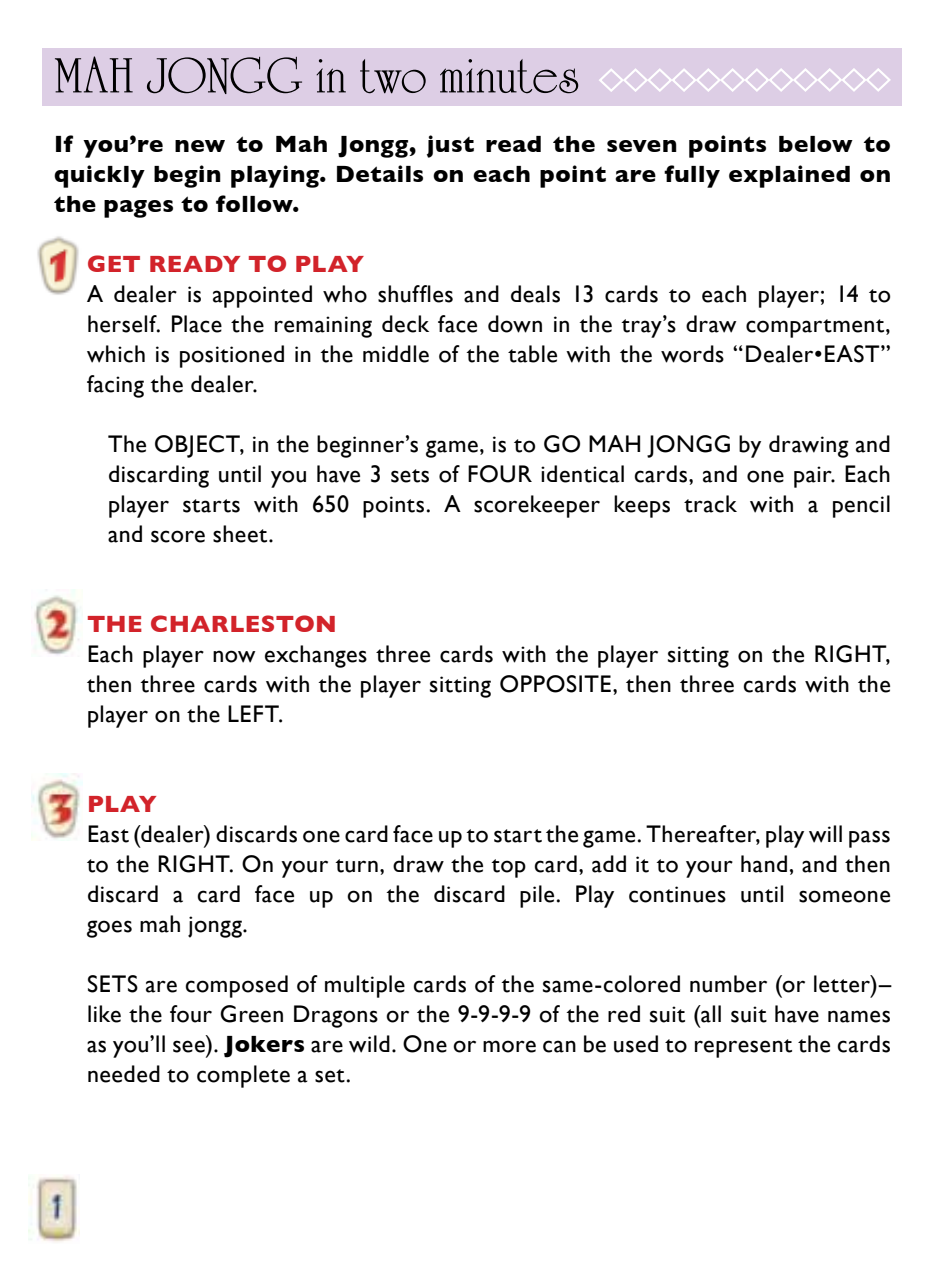
<style>
.page{position:relative;width:945px;height:1269px;background:#fff}
.page>*{position:absolute;margin:0;border:0;box-sizing:border-box;transform-origin:0 0}
.t1{font:54px "University ICG";color:#000}
.t2{font:24px/30px "Gill Sans";letter-spacing:.02em;color:#000;text-align:justify}
.t3{font:700 24px/30px "Gill Sans";letter-spacing:.025em;color:#000;text-align:justify}
.t4{font:700 24px "Gill Sans";letter-spacing:.02em;color:#d2232a}
.s1{font-weight:700}
</style>
<div class="page">
<div style="left:43px;top:48px;width:859px;height:58px;background:#ddcee5"></div>
<svg style="left:599px;top:68px;width:292px;height:24px"></svg>
<img style="left:37px;top:236px;width:42px;height:59px">
<img style="left:34px;top:590px;width:47px;height:66px">
<img style="left:32px;top:773px;width:50px;height:67px">
<img style="left:29px;top:1175px;width:50px;height:68px">
<h1 class="t1" style="left:54px;top:46px;width:527px">MAH JONGG in two minutes</h1>
<p class="t3" style="left:54px;top:129px;width:839px">If you’re new to Mah Jongg, just read the seven points below to quickly begin playing. Details on each point are fully explained on the pages to follow.</p>
<p class="t4" style="left:54px;top:250px;width:312px">1. GET READY TO PLAY</p>
<p class="t2" style="left:87px;top:279px;width:806px">A dealer is appointed who shuffles and deals 13 cards to each player; 14 to herself. Place the remaining deck face down in the tray’s draw compartment, which is positioned in the middle of the table with the words “Dealer•EAST” facing the dealer.</p>
<p class="t2" style="left:108px;top:429px;width:784px">The OBJECT, in the beginner’s game, is to GO MAH JONGG by drawing and discarding until you have 3 sets of FOUR identical cards, and one pair. Each player starts with 650 points. A scorekeeper keeps track with a pencil and score sheet.</p>
<p class="t4" style="left:54px;top:610px;width:285px">2. THE CHARLESTON</p>
<p class="t2" style="left:87px;top:639px;width:805px">Each player now exchanges three cards with the player sitting on the RIGHT, then three cards with the player sitting OPPOSITE, then three cards with the player on the LEFT.</p>
<p class="t4" style="left:54px;top:790px;width:104px">3. PLAY</p>
<p class="t2" style="left:87px;top:819px;width:805px">East (dealer) discards one card face up to start the game. Thereafter, play will pass to the RIGHT. On your turn, draw the top card, add it to your hand, and then discard a card face up on the discard pile. Play continues until someone goes mah jongg.</p>
<p class="t2" style="left:87px;top:969px;width:806px">SETS are composed of multiple cards of the same-colored number (or letter)– like the four Green Dragons or the 9-9-9-9 of the red suit (all suit have names as you’ll see). <span class="s1">Jokers</span> are wild. One or more can be used to represent the cards needed to complete a set.</p>
</div>
